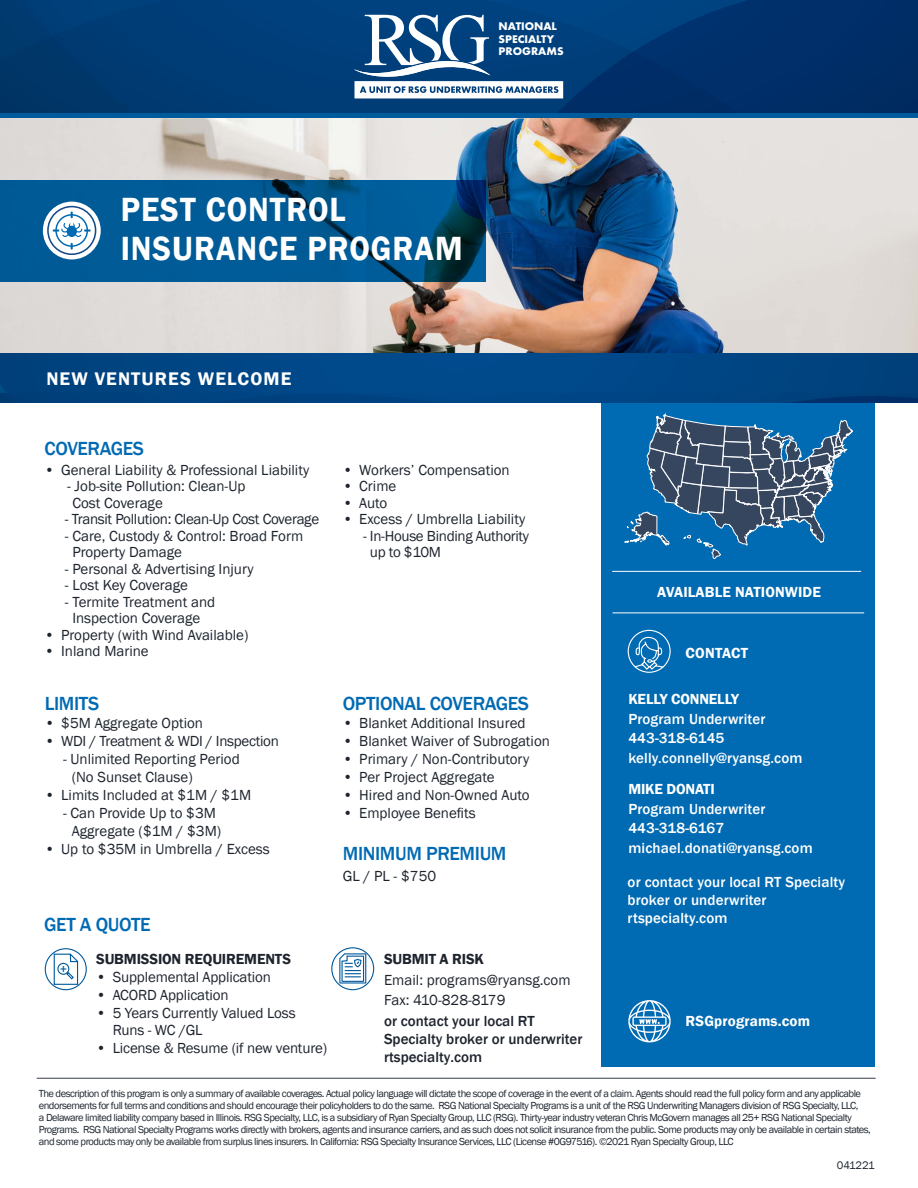
<style>
.page{position:relative;width:918px;height:1188px;background:#fff}
.page>*{position:absolute;margin:0;border:0;box-sizing:border-box;transform-origin:0 0}
.t1{font:600 34.5px/39px "Franklin Gothic";letter-spacing:.03em;color:#fff;scale:.93 1}
.t2{font:500 19.5px "Franklin Gothic";letter-spacing:-.02em;color:#006ab3}
.t3{font:600 18.75px "Franklin Gothic";letter-spacing:.06em;color:#fff}
.t4{font:15px/16.5px "Franklin Gothic";color:#1d242e}
.t5{font:15px/16.5px "Franklin Gothic";letter-spacing:-.01em;color:#1e242e}
.t6{font:500 15px/19.5px "Franklin Gothic";letter-spacing:.01em;color:#fff}
.t7{font:15px "Franklin Gothic";letter-spacing:-.02em;color:#1d242e}
.t8{font:500 15px/18px "Franklin Gothic";color:#1e242e}
.t9{font:600 15px "Franklin Gothic";letter-spacing:.01em;color:#fff}
.t10{font:600 15px "Franklin Gothic";letter-spacing:-.01em;color:#1e242e}
.t11{font:600 15px "Franklin Gothic";letter-spacing:-.01em;color:#fff}
.t12{font:700 11.55px/12.3px "Futura PT";color:#fff}
.t13{font:11.25px "Franklin Gothic";letter-spacing:-.01em;color:#1c242e}
.t14{font:700 11.25px "Myriad Pro";color:#005b9d}
.t15{font:10.5px/12px "Franklin Gothic";letter-spacing:-.05em;color:#1c242e}
</style>
<div class="page">
<div style="left:602px;top:399px;width:273px;height:668px;background:#006ab2"></div>
<hr style="left:613px;top:613px;width:251px;height:1px;background:#fff">
<hr style="left:612px;top:571px;width:249px;height:1px;background:#fff">
<svg style="left:624px;top:414px;width:228px;height:145px"></svg>
<img style="left:0;top:118px;width:918px;height:236px">
<svg style="left:0;top:354px;width:918px;height:40px;background:#004584"></svg>
<svg style="left:0;top:394px;width:918px;height:8px;background:#00417e"></svg>
<svg style="left:44px;top:948px;width:43px;height:43px"></svg>
<svg style="left:0;top:180px;width:486px;height:101px;background:#00558d"></svg>
<hr style="left:37px;top:1078px;width:839px;height:1px;background:#353b46">
<div style="left:0;top:113px;width:918px;height:5px;background:#005b9c"></div>
<svg style="left:0;top:0;width:419px;height:113px;background:#003b74"></svg>
<svg style="left:419px;top:0;width:499px;height:113px;background:#00336e"></svg>
<svg style="left:354px;top:15px;width:209px;height:83px"></svg>
<svg style="left:627px;top:629px;width:44px;height:44px"></svg>
<svg style="left:43px;top:202px;width:58px;height:57px"></svg>
<svg style="left:48px;top:207px;width:48px;height:47px"></svg>
<div style="left:47px;top:206px;width:49px;height:49px;border:2px solid #154988;border-radius:50%"></div>
<svg style="left:53px;top:212px;width:38px;height:38px"></svg>
<svg style="left:628px;top:1000px;width:43px;height:42px"></svg>
<div style="left:331px;top:947px;width:43px;height:43px;border:1px solid #005b9d;border-radius:50%"></div>
<svg style="left:339px;top:952px;width:28px;height:32px"></svg>
<p class="t12" style="left:499px;top:20px;width:67px">NATIONAL<br>SPECIALTY<br>PROGRAMS</p>
<h1 class="t1" style="left:121px;top:191px;width:369px">PEST CONTROL<br>INSURANCE PROGRAM</h1>
<h3 class="t3" style="left:46px;top:367px;width:247px">NEW VENTURES WELCOME</h3>
<h2 class="t2" style="left:45px;top:437px;width:101px">COVERAGES</h2>
<h3 class="t5" style="left:45px;top:462px;width:266px">• General Liability &amp; Professional Liability</h3>
<h3 class="t4" style="left:72px;top:478px;width:175px;text-indent:-5px">- Job-site Pollution: Clean-Up<br>Cost Coverage</h3>
<h3 class="t7" style="left:65px;top:510px;width:256px">- Transit Pollution: Clean-Up Cost Coverage</h3>
<h3 class="t4" style="left:72px;top:528px;width:232px;text-indent:-8px">- Care, Custody &amp; Control: Broad Form<br>Property Damage</h3>
<h3 class="t4" style="left:65px;top:561px;width:190px">- Personal &amp; Advertising Injury</h3>
<h3 class="t4" style="left:65px;top:577px;width:125px">- Lost Key Coverage</h3>
<h3 class="t4" style="left:65px;top:594px;width:152px;text-align:center">- Termite Treatment and<br>Inspection Coverage</h3>
<h3 class="t4" style="left:45px;top:627px;width:205px">• Property (with Wind Available)</h3>
<h3 class="t4" style="left:45px;top:643px;width:106px">• Inland Marine</h3>
<h2 class="t2" style="left:45px;top:692px;width:56px">LIMITS</h2>
<h3 class="t4" style="left:45px;top:715px;width:160px">• $5M Aggregate Option</h3>
<h3 class="t7" style="left:45px;top:732px;width:236px">• WDI / Treatment &amp; WDI / Inspection</h3>
<h3 class="t4" style="left:72px;top:751px;width:170px;line-height:18px;text-indent:-9px">- Unlimited Reporting Period (No Sunset Clause)</h3>
<h3 class="t4" style="left:45px;top:787px;width:208px">• Limits Included at $1M / $1M</h3>
<h3 class="t4" style="left:63px;top:805px;width:160px;line-height:18px;text-align:center">- Can Provide Up to $3M<br>Aggregate ($1M / $3M)</h3>
<h3 class="t4" style="left:45px;top:841px;width:227px">• Up to $35M in Umbrella / Excess</h3>
<h2 class="t2" style="left:44px;top:912px;width:108px">GET A QUOTE</h2>
<p class="t14" style="left:60px;top:961px;width:8px">+</p>
<h3 class="t10" style="left:96px;top:950px;width:196px">SUBMISSION REQUIREMENTS</h3>
<h3 class="t5" style="left:96px;top:969px;width:176px">• Supplemental Application</h3>
<h3 class="t5" style="left:96px;top:987px;width:134px">• ACORD Application</h3>
<h3 class="t5" style="left:113px;top:1005px;width:185px;text-indent:-17px">• 5 Years Currently Valued Loss<br>Runs - WC /GL</h3>
<h3 class="t5" style="left:96px;top:1040px;width:233px">• License &amp; Resume (if new venture)</h3>
<h3 class="t4" style="left:343px;top:462px;width:168px">• Workers’ Compensation</h3>
<h3 class="t4" style="left:343px;top:478px;width:55px">• Crime</h3>
<h3 class="t4" style="left:343px;top:495px;width:46px">• Auto</h3>
<h3 class="t4" style="left:343px;top:511px;width:184px">• Excess / Umbrella Liability</h3>
<h3 class="t5" style="left:370px;top:528px;width:161px;text-indent:-7px">- In-House Binding Authority up to $10M</h3>
<h2 class="t2" style="left:343px;top:691px;width:188px">OPTIONAL COVERAGES</h2>
<h3 class="t4" style="left:343px;top:715px;width:184px">• Blanket Additional Insured</h3>
<h3 class="t4" style="left:343px;top:733px;width:209px">• Blanket Waiver of Subrogation</h3>
<h3 class="t4" style="left:343px;top:751px;width:188px">• Primary / Non-Contributory</h3>
<h3 class="t4" style="left:343px;top:769px;width:153px">• Per Project Aggregate</h3>
<h3 class="t4" style="left:343px;top:787px;width:188px">• Hired and Non-Owned Auto</h3>
<h3 class="t4" style="left:343px;top:805px;width:134px">• Employee Benefits</h3>
<h2 class="t2" style="left:343px;top:841px;width:165px">MINIMUM PREMIUM</h2>
<h3 class="t4" style="left:343px;top:868px;width:95px">GL / PL - $750</h3>
<h3 class="t10" style="left:384px;top:950px;width:101px">SUBMIT A RISK</h3>
<h3 class="t5" style="left:384px;top:971px;width:188px;line-height:19.5px">Email: programs@ryansg.com<br>Fax: 410-828-8179</h3>
<h3 class="t8" style="left:384px;top:1012px;width:200px">or contact your local RT<br>Specialty broker or underwriter rtspecialty.com</h3>
<h3 class="t9" style="left:657px;top:583px;width:165px">AVAILABLE NATIONWIDE</h3>
<h3 class="t9" style="left:686px;top:644px;width:64px">CONTACT</h3>
<h3 class="t11" style="left:628px;top:690px;width:112px">KELLY CONNELLY</h3>
<h3 class="t6" style="left:628px;top:709px;width:176px">Program Underwriter<br>443-318-6145 kelly.connelly@ryansg.com</h3>
<h3 class="t11" style="left:628px;top:780px;width:88px">MIKE DONATI</h3>
<h3 class="t6" style="left:628px;top:799px;width:186px">Program Underwriter<br>443-318-6167 michael.donati@ryansg.com</h3>
<h3 class="t6" style="left:628px;top:873px;width:219px;line-height:18px">or contact your local RT Specialty broker or underwriter rtspecialty.com</h3>
<h3 class="t9" style="left:686px;top:1012px;width:126px">RSGprograms.com</h3>
<p class="t15" style="left:39px;top:1088px;width:834px">The description of this program is only a summary of available coverages. Actual policy language will dictate the scope of coverage in the event of a claim. Agents should read the full policy form and any applicable endorsements for full terms and conditions and should encourage their policyholders to do the same. RSG National Specialty Programs is a unit of the RSG Underwriting Managers division of RSG Specialty, LLC,<br>a Delaware limited liability company based in Illinois. RSG Specialty, LLC, is a subsidiary of Ryan Specialty Group, LLC (RSG). Thirty-year industry veteran Chris McGovern manages all 25+ RSG National Specialty Programs. RSG National Specialty Programs works directly with brokers, agents and insurance carriers, and as such does not solicit insurance from the public. Some products may only be available in certain states, and some products may only be available from surplus lines insurers. In California: RSG Specialty Insurance Services, LLC (License #0G97516). ©2021 Ryan Specialty Group, LLC</p>
<p class="t13" style="left:837px;top:1158px;width:39px">041221</p>
</div>
